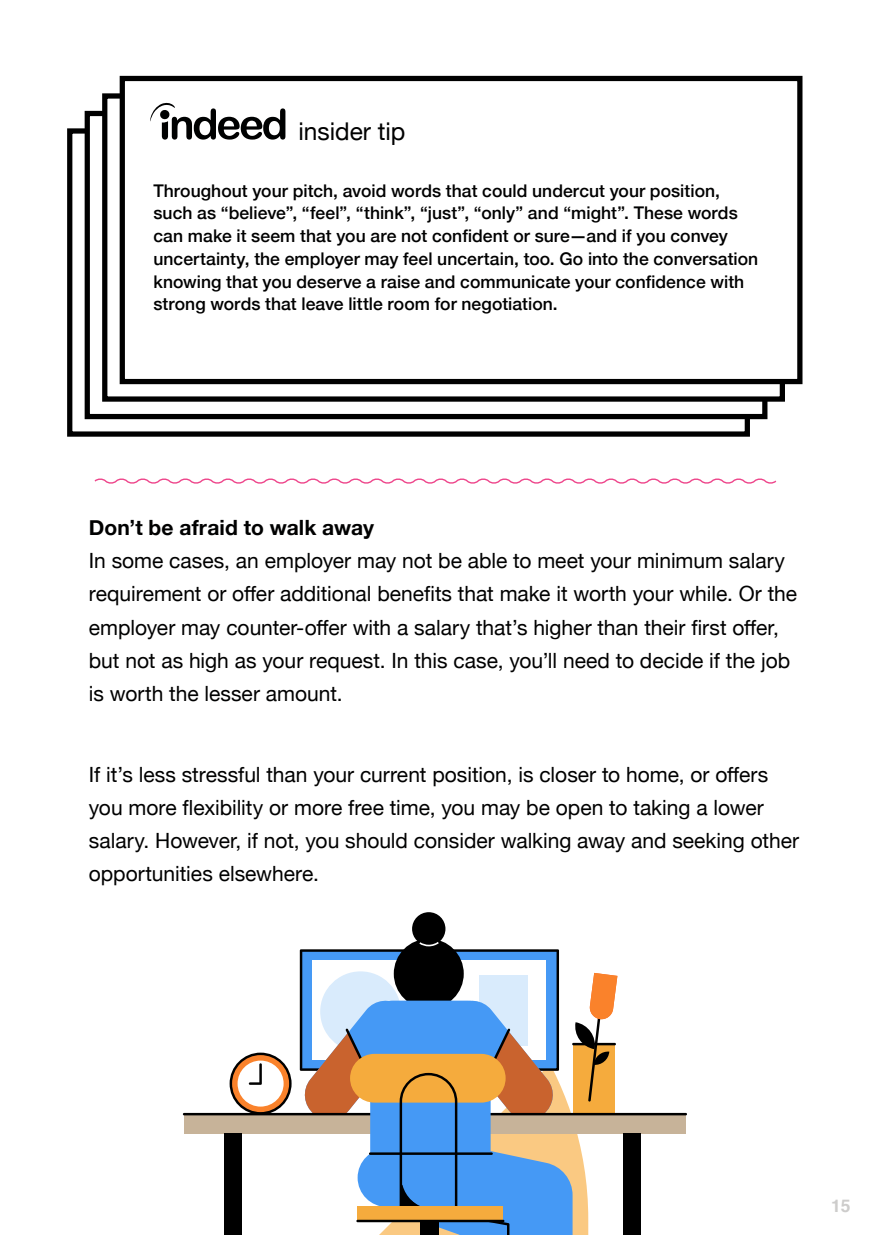
<style>
.page{position:relative;width:870px;height:1235px;background:#fff}
.page>*{position:absolute;margin:0;border:0;box-sizing:border-box;transform-origin:0 0}
.t1{font:24.5px "Helvetica Neue";color:#000101}
.t2{font:21px/33.2px "Helvetica Neue";color:#000101}
.t3{font:700 21px "Helvetica Neue";letter-spacing:.005em;color:#000101}
.t4{font:500 17.5px/22.8px "Helvetica Neue";letter-spacing:.005em;color:#000101}
.t5{font:700 17.5px "Helvetica";color:#cdcccb}
</style>
<div class="page">
<div style="left:67px;top:128px;width:682px;height:309px;background:#fff;border:5px solid #000"></div>
<div style="left:85px;top:111px;width:682px;height:308px;background:#fff;border:5px solid #000"></div>
<div style="left:102px;top:93px;width:682px;height:309px;background:#fff;border:5px solid #000"></div>
<div style="left:120px;top:76px;width:682px;height:308px;background:#fff;border:5px solid #000"></div>
<svg style="left:150px;top:102px;width:135px;height:38px"></svg>
<svg style="left:94px;top:478px;width:683px;height:6px"></svg>
<div style="left:184px;top:1114px;width:501px;height:19px;background:#c7b399"></div>
<div style="left:412px;top:912px;width:33px;height:33px;background:#000;border-radius:50%"></div>
<hr style="left:183px;top:1113px;width:504px;height:2px;background:#000">
<div style="left:224px;top:1133px;width:17px;height:102px;background:#000"></div>
<div style="left:623px;top:1133px;width:17px;height:102px;background:#000"></div>
<svg style="left:229px;top:1052px;width:62px;height:61px"></svg>
<svg style="left:300px;top:942px;width:317px;height:293px"></svg>
<hr style="left:572px;top:1043px;width:44px;height:2px;background:#000">
<p class="t1" style="left:298px;top:113px;width:108px">insider tip</p>
<p class="t4" style="left:153px;top:178px;width:606px">Throughout your pitch, avoid words that could undercut your position, such as “believe”, “feel”, “think”, “just”, “only” and “might”. These words can make it seem that you are not confident or sure—and if you convey uncertainty, the employer may feel uncertain, too. Go into the conversation knowing that you deserve a raise and communicate your confidence with strong words that leave little room for negotiation.</p>
<p class="t3" style="left:89px;top:511px;width:286px">Don’t be afraid to walk away</p>
<p class="t2" style="left:89px;top:545px;width:709px">In some cases, an employer may not be able to meet your minimum salary requirement or offer additional benefits that make it worth your while. Or the employer may counter-offer with a salary that’s higher than their first offer, but not as high as your request. In this case, you’ll need to decide if the job is worth the lesser amount.</p>
<p class="t2" style="left:89px;top:759px;width:711px">If it’s less stressful than your current position, is closer to home, or offers you more flexibility or more free time, you may be open to taking a lower salary. However, if not, you should consider walking away and seeking other opportunities elsewhere.</p>
<p class="t5" style="left:831px;top:1192px;width:21px">15</p>
</div>
